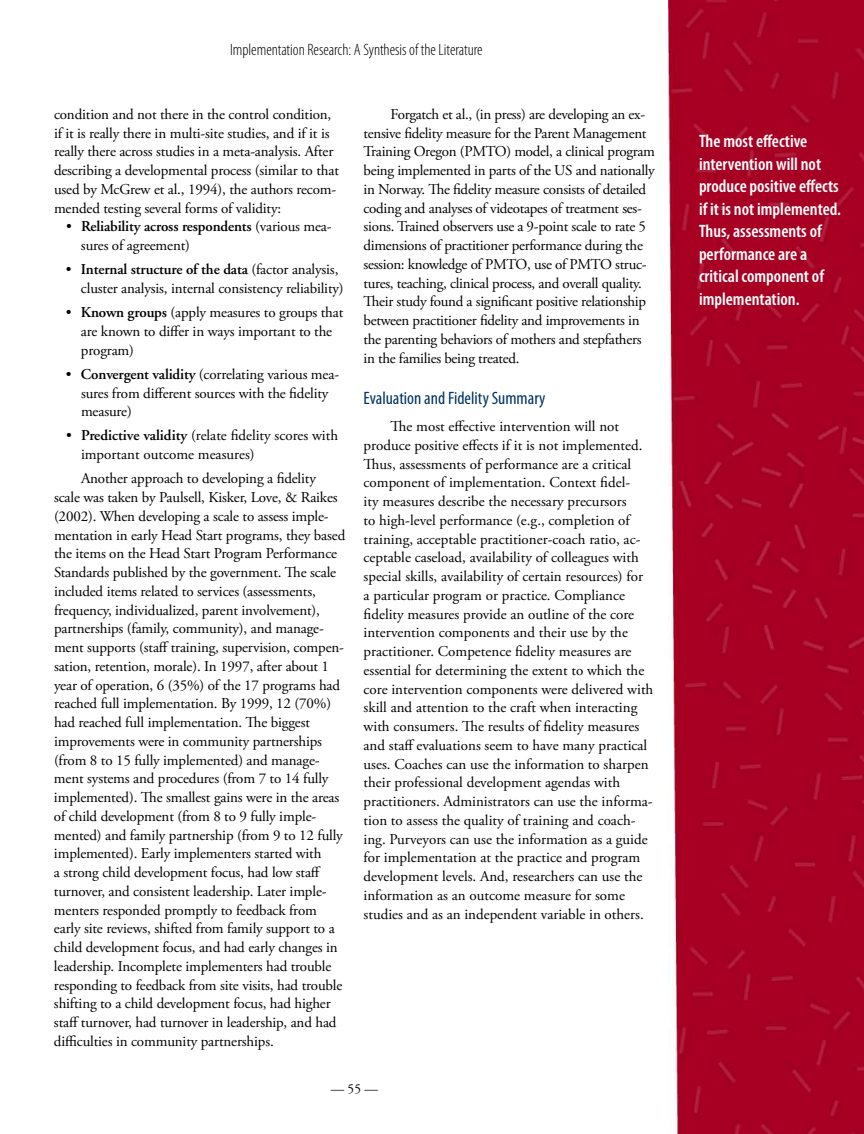
<style>
.page{position:relative;width:864px;height:1134px;background:#fff}
.page>*{position:absolute;margin:0;border:0;box-sizing:border-box;transform-origin:0 0}
.t1{font:600 condensed 18px/22.5px "Myriad Pro";color:#fff}
.t2{font:condensed 18px "Myriad Pro";color:#036}
.t3{font:300 condensed 16.5px "Myriad Pro";color:#000}
.t4{font:15px/18.8px "Adobe Garamond Pro";letter-spacing:-.01em;color:#000}
.t5{font:600 15px "Adobe Garamond";letter-spacing:-.01em;color:#000}
.t6{font:13.5px "Adobe Garamond Pro";color:#000}
.s1{font-family:"Adobe Garamond Pro";font-weight:400}
.s2{font-family:"Adobe Garamond";font-weight:600}
</style>
<div class="page">
<img style="left:668px;top:0;width:196px;height:1134px">
<p class="t3" style="left:230px;top:41px;width:254px">Implementation Research: A Synthesis of the Literature</p>
<p class="t4" style="left:54px;top:105px;width:286px">condition and not there in the control condition, if it is really there in multi-site studies, and if it is really there across studies in a meta-analysis. After describing a developmental process (similar to that used by McGrew et al., 1994), the authors recom&shy;mended testing several forms of validity:</p>
<p class="t5" style="left:66px;top:218px;width:267px"><span class="s1">•</span> Reliability across respondents <span class="s1">(various mea-</span></p>
<p class="t4" style="left:81px;top:237px;width:111px">sures of agreement)</p>
<p class="t5" style="left:66px;top:261px;width:274px"><span class="s1">•</span> Internal structure of the data <span class="s1">(factor analysis,</span></p>
<p class="t4" style="left:81px;top:279px;width:264px">cluster analysis, internal consistency reliability)</p>
<p class="t4" style="left:81px;top:304px;width:264px;text-indent:-15px">• <span class="s2">Known groups</span> (apply measures to groups that are known to differ in ways important to the program)</p>
<p class="t4" style="left:81px;top:365px;width:260px;text-indent:-15px">• <span class="s2">Convergent validity</span> (correlating various mea&shy;sures from different sources with the fidelity measure)</p>
<p class="t4" style="left:81px;top:427px;width:259px;text-indent:-15px">• <span class="s2">Predictive validity</span> (relate fidelity scores with important outcome measures)</p>
<p class="t4" style="left:54px;top:470px;width:293px;text-indent:27px">Another approach to developing a fidelity scale was taken by Paulsell, Kisker, Love, &amp; Raikes (2002). When developing a scale to assess imple&shy;mentation in early Head Start programs, they based the items on the Head Start Program Performance Standards published by the government. The scale included items related to services (assessments, frequency, individualized, parent involvement), partnerships (family, community), and manage&shy;ment supports (staff training, supervision, compen&shy;sation, retention, morale). In 1997, after about 1 year of operation, 6 (35%) of the 17 programs had reached full implementation. By 1999, 12 (70%) had reached full implementation. The biggest improvements were in community partnerships (from 8 to 15 fully implemented) and manage&shy;ment systems and procedures (from 7 to 14 fully implemented). The smallest gains were in the areas of child development (from 8 to 9 fully imple&shy;mented) and family partnership (from 9 to 12 fully implemented). Early implementers started with<br>a strong child development focus, had low staff turnover, and consistent leadership. Later imple&shy;menters responded promptly to feedback from early site reviews, shifted from family support to a child development focus, and had early changes in leadership. Incomplete implementers had trouble responding to feedback from site visits, had trouble shifting to a child development focus, had higher staff turnover, had turnover in leadership, and had difficulties in community partnerships.</p>
<p class="t4" style="left:364px;top:105px;width:293px;text-indent:27px">Forgatch et al., (in press) are developing an ex&shy;tensive fidelity measure for the Parent Management Training Oregon (PMTO) model, a clinical program being implemented in parts of the US and nationally in Norway. The fidelity measure consists of detailed coding and analyses of videotapes of treatment ses&shy;sions. Trained observers use a 9-point scale to rate 5 dimensions of practitioner performance during the session: knowledge of PMTO, use of PMTO struc&shy;tures, teaching, clinical process, and overall quality.<br>Their study found a significant positive relationship between practitioner fidelity and improvements in the parenting behaviors of mothers and stepfathers in the families being treated.</p>
<p class="t2" style="left:364px;top:388px;width:183px">Evaluation and Fidelity Summary</p>
<p class="t4" style="left:364px;top:417px;width:291px;text-indent:27px">The most effective intervention will not produce positive effects if it is not implemented.<br>Thus, assessments of performance are a critical component of implementation. Context fidel-<br>ity measures describe the necessary precursors<br>to high-level performance (e.g., completion of training, acceptable practitioner-coach ratio, ac&shy;ceptable caseload, availability of colleagues with special skills, availability of certain resources) for<br>a particular program or practice. Compliance fidelity measures provide an outline of the core intervention components and their use by the practitioner. Competence fidelity measures are essential for determining the extent to which the core intervention components were delivered with skill and attention to the craft when interacting with consumers. The results of fidelity measures and staff evaluations seem to have many practical uses. Coaches can use the information to sharpen their professional development agendas with practitioners. Administrators can use the informa&shy;tion to assess the quality of training and coach&shy;ing. Purveyors can use the information as a guide for implementation at the practice and program development levels. And, researchers can use the information as an outcome measure for some studies and as an independent variable in others.</p>
<p class="t6" style="left:331px;top:1080px;width:49px">—55—</p>
<p class="t1" style="left:699px;top:130px;width:144px">The most effective intervention will not produce positive effects if it is not implemented.<br>Thus, assessments of performance are a critical component of implementation.</p>
</div>
